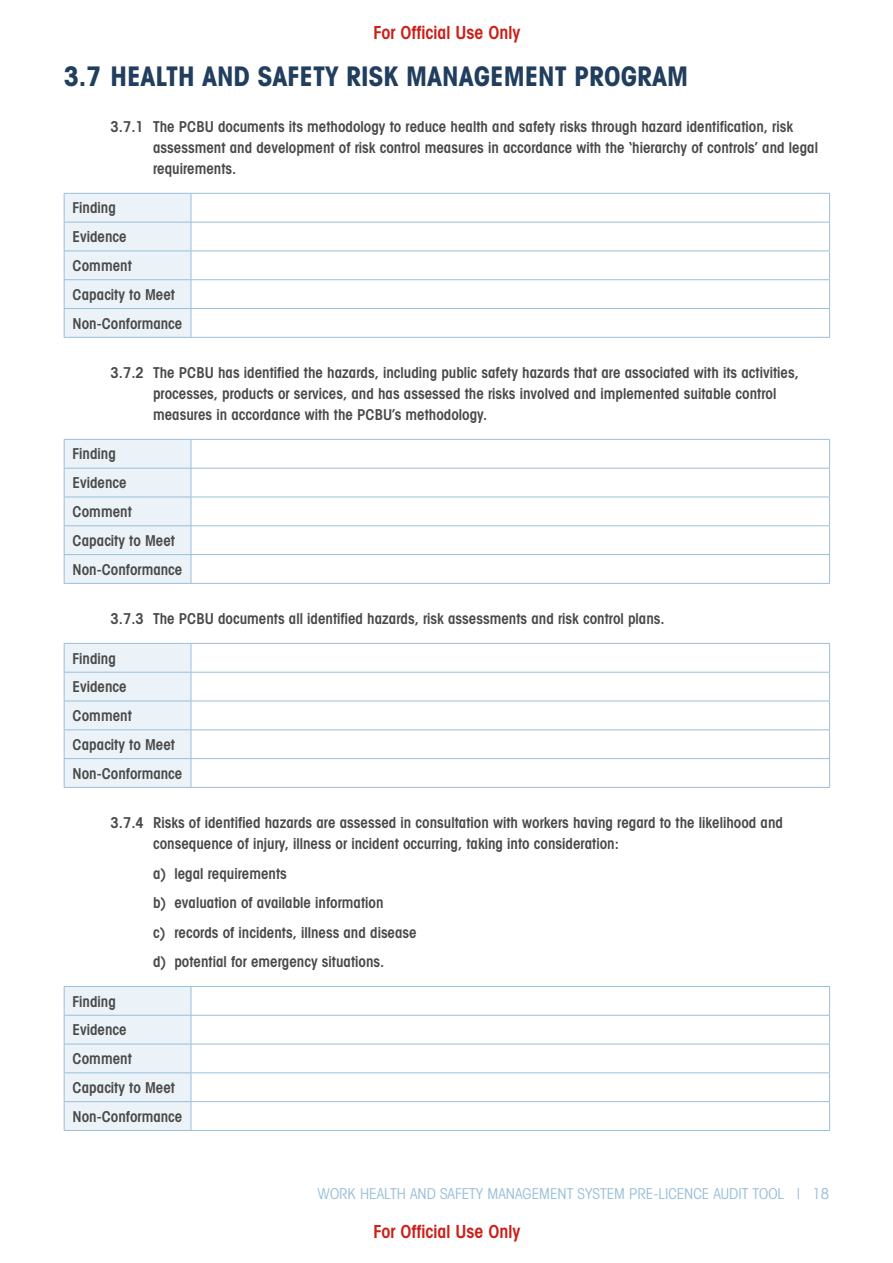
<style>
.page{position:relative;width:893px;height:1263px;background:#fff}
.page>*{position:absolute;margin:0;border:0;box-sizing:border-box;transform-origin:0 0}
.Heading_1_indent{font:700 condensed 27px "Avant Garde";color:#213e5f}
.t1{font:600 condensed 18px "Avant Garde";color:#cc1f19}
.Bold_indent{font:600 condensed 15px/21px "Avant Garde";color:#494948}
.Text{font:600 condensed 15px "Avant Garde";color:#494948}
.a__indent{font:600 condensed 15px "Avant Garde";color:#494948}
.t2{font:condensed 15px "Avant Garde";color:#9ac0da}
</style>
<div class="page">
<hr style="left:191px;top:222px;width:639px;height:1px;background:#9ac0da">
<hr style="left:191px;top:251px;width:639px;height:1px;background:#9ac0da">
<hr style="left:191px;top:279px;width:639px;height:1px;background:#9ac0da">
<hr style="left:191px;top:308px;width:639px;height:1px;background:#9ac0da">
<hr style="left:191px;top:193px;width:639px;height:1px;background:#9ac0da">
<svg style="left:64px;top:193px;width:128px;height:144px;background:#e6eff6"></svg>
<svg style="left:829px;top:194px;width:1px;height:143px"></svg>
<hr style="left:64px;top:337px;width:127px;height:1px;background:#9ac0da">
<hr style="left:191px;top:337px;width:639px;height:1px;background:#9ac0da">
<hr style="left:191px;top:468px;width:639px;height:1px;background:#9ac0da">
<hr style="left:191px;top:497px;width:639px;height:1px;background:#9ac0da">
<hr style="left:191px;top:525px;width:639px;height:1px;background:#9ac0da">
<hr style="left:191px;top:554px;width:639px;height:1px;background:#9ac0da">
<hr style="left:191px;top:439px;width:639px;height:1px;background:#9ac0da">
<svg style="left:64px;top:439px;width:128px;height:144px;background:#e6eff6"></svg>
<svg style="left:829px;top:440px;width:1px;height:143px"></svg>
<hr style="left:64px;top:583px;width:127px;height:1px;background:#9ac0da">
<hr style="left:191px;top:583px;width:639px;height:1px;background:#9ac0da">
<hr style="left:191px;top:672px;width:639px;height:1px;background:#9ac0da">
<hr style="left:191px;top:701px;width:639px;height:1px;background:#9ac0da">
<hr style="left:191px;top:729px;width:639px;height:1px;background:#9ac0da">
<hr style="left:191px;top:758px;width:639px;height:1px;background:#9ac0da">
<hr style="left:191px;top:643px;width:639px;height:1px;background:#9ac0da">
<svg style="left:64px;top:643px;width:128px;height:144px;background:#e6eff6"></svg>
<svg style="left:829px;top:644px;width:1px;height:143px"></svg>
<hr style="left:64px;top:787px;width:127px;height:1px;background:#9ac0da">
<hr style="left:191px;top:787px;width:639px;height:1px;background:#9ac0da">
<hr style="left:191px;top:1015px;width:639px;height:1px;background:#9ac0da">
<hr style="left:191px;top:1044px;width:639px;height:1px;background:#9ac0da">
<hr style="left:191px;top:1072px;width:639px;height:1px;background:#9ac0da">
<hr style="left:191px;top:1101px;width:639px;height:1px;background:#9ac0da">
<hr style="left:191px;top:986px;width:639px;height:1px;background:#9ac0da">
<svg style="left:64px;top:986px;width:128px;height:144px;background:#e6eff6"></svg>
<svg style="left:829px;top:987px;width:1px;height:143px"></svg>
<hr style="left:64px;top:1130px;width:127px;height:1px;background:#9ac0da">
<hr style="left:191px;top:1130px;width:639px;height:1px;background:#9ac0da">
<p class="t1" style="left:373px;top:21px;width:148px">For Official Use Only</p>
<p class="Heading_1_indent" style="left:64px;top:59px;width:626px">3.7 HEALTH AND SAFETY RISK MANAGEMENT PROGRAM</p>
<p class="Bold_indent" style="left:153px;top:116px;width:666px;text-indent:-43px">3.7.1 The PCBU documents its methodology to reduce health and safety risks through hazard identification, risk assessment and development of risk control measures in accordance with the ‘hierarchy of controls’ and legal requirements.</p>
<p class="Text" style="left:73px;top:199px;width:45px">Finding</p>
<p class="Text" style="left:73px;top:228px;width:56px">Evidence</p>
<p class="Text" style="left:73px;top:256px;width:61px">Comment</p>
<p class="Text" style="left:73px;top:285px;width:104px">Capacity to Meet</p>
<p class="Text" style="left:73px;top:314px;width:111px">Non-Conformance</p>
<p class="Bold_indent" style="left:153px;top:362px;width:647px;text-indent:-43px">3.7.2 The PCBU has identified the hazards, including public safety hazards that are associated with its activities, processes, products or services, and has assessed the risks involved and implemented suitable control measures in accordance with the PCBU’s methodology.</p>
<p class="Text" style="left:73px;top:445px;width:45px">Finding</p>
<p class="Text" style="left:73px;top:474px;width:56px">Evidence</p>
<p class="Text" style="left:73px;top:502px;width:61px">Comment</p>
<p class="Text" style="left:73px;top:531px;width:104px">Capacity to Meet</p>
<p class="Text" style="left:73px;top:560px;width:111px">Non-Conformance</p>
<p class="Bold_indent" style="left:111px;top:608px;width:556px">3.7.3 The PCBU documents all identified hazards, risk assessments and risk control plans.</p>
<p class="Text" style="left:73px;top:649px;width:45px">Finding</p>
<p class="Text" style="left:73px;top:678px;width:56px">Evidence</p>
<p class="Text" style="left:73px;top:706px;width:61px">Comment</p>
<p class="Text" style="left:73px;top:735px;width:104px">Capacity to Meet</p>
<p class="Text" style="left:73px;top:764px;width:111px">Non-Conformance</p>
<p class="Bold_indent" style="left:153px;top:812px;width:631px;text-indent:-43px">3.7.4 Risks of identified hazards are assessed in consultation with workers having regard to the likelihood and consequence of injury, illness or incident occurring, taking into consideration:</p>
<p class="a__indent" style="left:153px;top:864px;width:135px">a) legal requirements</p>
<p class="a__indent" style="left:153px;top:894px;width:232px">b) evaluation of available information</p>
<p class="a__indent" style="left:153px;top:923px;width:265px">c) records of incidents, illness and disease</p>
<p class="a__indent" style="left:153px;top:953px;width:233px">d) potential for emergency situations.</p>
<p class="Text" style="left:73px;top:992px;width:45px">Finding</p>
<p class="Text" style="left:73px;top:1021px;width:56px">Evidence</p>
<p class="Text" style="left:73px;top:1049px;width:61px">Comment</p>
<p class="Text" style="left:73px;top:1078px;width:104px">Capacity to Meet</p>
<p class="Text" style="left:73px;top:1107px;width:111px">Non-Conformance</p>
<p class="t2" style="left:317px;top:1184px;width:513px">WORK HEALTH AND SAFETY MANAGEMENT SYSTEM PRE-LICENCE AUDIT TOOL | 18</p>
<p class="t1" style="left:373px;top:1220px;width:148px">For Official Use Only</p>
</div>
